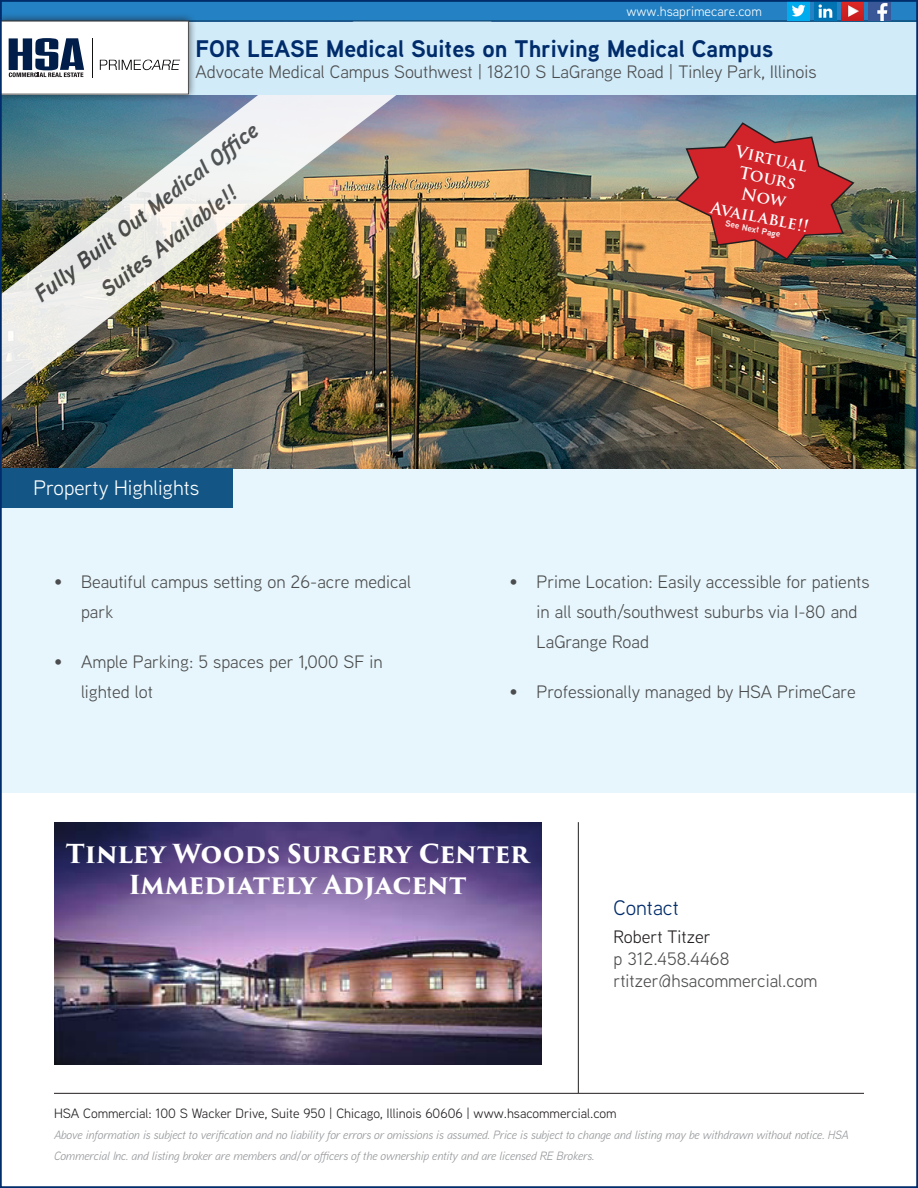
<style>
.page{position:relative;width:918px;height:1188px;background:#fff}
.page>*{position:absolute;margin:0;border:0;box-sizing:border-box;transform-origin:0 0}
.t1{font:700 25.5px/30.6px "Trajan Pro 3";letter-spacing:-.01em;color:#fff;text-align:center}
.t2{font:700 24px "Aaux Next";color:#002c6b}
.t3{font:italic 700 22.5px/36.8px "Aaux Next";color:#4b4c4d;text-align:center}
.t4{font:21px "Aaux Next";color:#fff}
.t5{font:21px "Aaux Next";color:#002c6b}
.t6{font:18px/30px "Aaux Next";color:#4b4c4d}
.t7{font:18px "Aaux Next";color:#231f20}
.t8{font:600 16.5px "Trajan Pro 3";color:#fff}
.t9{font:13.5px "Aaux Next";color:#231f20}
.t10{font:13.5px "Aaux Next";color:#fff}
.t11{font:italic 12px/21px "Aaux Next";color:#939598}
.t12{font:700 9px "Aaux Next";color:#fff}
</style>
<div class="page">
<div style="left:0;top:468px;width:918px;height:325px;background:#e7f6fc"></div>
<img style="left:512px;top:94px;width:403px;height:375px">
<img style="left:3px;top:94px;width:509px;height:375px">
<div style="left:1px;top:1px;width:916px;height:20px;background:#2381c4"></div>
<div style="left:0;top:0;width:918px;height:22px;border:2px solid #135584"></div>
<div style="left:0;top:22px;width:918px;height:72px;background:#d1ebf9"></div>
<div style="left:0;top:12px;width:197px;height:91px;background:#231f20;opacity:.75"></div>
<div style="left:0;top:21px;width:188px;height:73px;background:#fff"></div>
<img style="left:100px;top:59px;width:80px;height:11px">
<img style="left:92px;top:38px;width:1px;height:39px">
<svg style="left:9px;top:38px;width:75px;height:39px"></svg>
<img style="left:814px;top:3px;width:23px;height:17px">
<img style="left:787px;top:3px;width:23px;height:17px">
<hr style="left:54px;top:1093px;width:810px;height:1px;background:#231f20">
<div style="left:0;top:468px;width:233px;height:40px;background:#135584"></div>
<hr style="left:578px;top:822px;width:1px;height:271px;background:#231f20">
<img style="left:841px;top:3px;width:23px;height:17px">
<img style="left:868px;top:3px;width:23px;height:17px">
<img style="left:54px;top:822px;width:487px;height:243px">
<svg style="left:674px;top:121px;width:182px;height:140px;background:#b2544d"></svg>
<p class="t10" style="left:627px;top:2px;width:137px">www.hsaprimecare.com</p>
<p class="t2" style="left:195px;top:31px;width:579px">FOR LEASE Medical Suites on Thriving Medical Campus</p>
<p class="t6" style="left:195px;top:56px;width:623px">Advocate Medical Campus Southwest | 18210 S LaGrange Road | Tinley Park, Illinois</p>
<p class="t3" style="left:25px;top:283px;width:278px;rotate:-38deg">Fully Built Out Medical Offi ce<br>Suites Available!!</p>
<p class="t4" style="left:34px;top:474px;width:167px">Property Highlights</p>
<p class="t6" style="left:81px;top:566px;width:332px;text-indent:-27px">• Beautiful campus setting on 26-acre medical park</p>
<p class="t6" style="left:81px;top:647px;width:303px;text-indent:-27px">• Ample Parking: 5 spaces per 1,000 SF in lighted lot</p>
<p class="t8" style="left:738px;top:140px;width:74px;rotate:11deg">Virtual</p>
<p class="t8" style="left:742px;top:161px;width:58px;rotate:11deg">Tours</p>
<p class="t8" style="left:713px;top:195px;width:101px;rotate:11deg">Available!!</p>
<p class="t12" style="left:727px;top:217px;width:58px;rotate:12deg">See Next Page</p>
<p class="t6" style="left:537px;top:566px;width:334px;text-indent:-27px">• Prime Location: Easily accessible for patients in all south/southwest suburbs via I-80 and<br>LaGrange Road</p>
<p class="t6" style="left:510px;top:677px;width:348px">• Professionally managed by HSA PrimeCare</p>
<p class="t1" style="left:66px;top:839px;width:465px">Tinley Woods Surgery Center<br>Immediately Adjacent</p>
<p class="t5" style="left:613px;top:894px;width:67px">Contact</p>
<p class="t7" style="left:613px;top:925px;width:99px">Robert Titzer</p>
<p class="t6" style="left:613px;top:943px;width:117px">p 312.458.4468</p>
<p class="t6" style="left:613px;top:965px;width:206px">rtitzer@hsacommercial.com</p>
<p class="t9" style="left:54px;top:1104px;width:564px">HSA Commercial: 100 S Wacker Drive, Suite 950 | Chicago, Illinois 60606 | www.hsacommercial.com</p>
<p class="t11" style="left:54px;top:1124px;width:796px">Above information is subject to verification and no liability for errors or omissions is assumed. Price is subject to change and listing may be withdrawn without notice. HSA<br>Commercial Inc. and listing broker are members and/or officers of the ownership entity and are licensed RE Brokers.</p>
</div>
